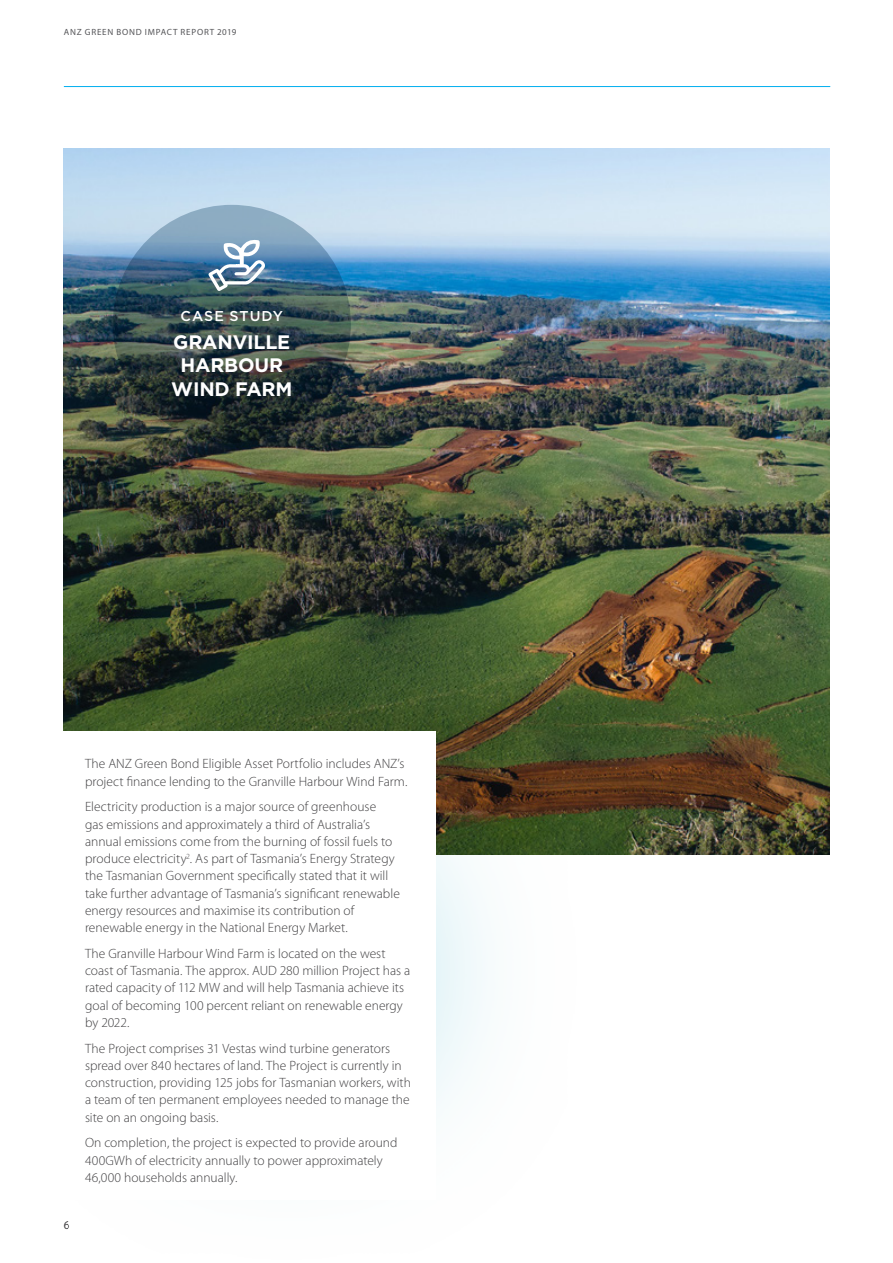
<style>
.page{position:relative;width:893px;height:1263px;background:#fff}
.page>*{position:absolute;margin:0;border:0;box-sizing:border-box;transform-origin:0 0}
.t1{font:700 19.5px/23.4px "Gotham HTF";letter-spacing:-.01em;color:#fff;text-align:center}
.t2{font:500 14.25px "Gotham";letter-spacing:.065em;color:#fff}
.t3{font:300 13.5px/17.2px "Myriad Pro";color:#414042}
.t4{font:12px "Myriad Pro";color:#414042}
.t5{font:9px "Myriad Pro";letter-spacing:.085em;color:#565659}
</style>
<div class="page">
<hr style="left:64px;top:86px;width:766px;height:1px;background:#00afef">
<img style="left:64px;top:149px;width:765px;height:706px">
<img style="left:70px;top:642px;width:511px;height:462px">
<div style="left:0;top:731px;width:436px;height:468px;background:#fff"></div>
<img style="left:113px;top:205px;width:238px;height:238px;border-radius:50%">
<svg style="left:208px;top:239px;width:57px;height:52px"></svg>
<p class="t5" style="left:64px;top:27px;width:174px">ANZ GREEN BOND IMPACT REPORT 2019</p>
<p class="t2" style="left:181px;top:308px;width:104px">CASE STUDY</p>
<h1 class="t1" style="left:171px;top:330px;width:123px">GRANVILLE<br>HARBOUR<br>WIND FARM</h1>
<p class="t4" style="left:64px;top:1218px;width:8px">6</p>
<p class="t3" style="left:85px;top:755px;width:324px">The ANZ Green Bond Eligible Asset Portfolio includes ANZ’s project finance lending to the Granville Harbour Wind Farm.</p>
<p class="t3" style="left:85px;top:798px;width:316px">Electricity production is a major source of greenhouse<br>gas emissions and approximately a third of Australia’s annual emissions come from the burning of fossil fuels to produce electricity<sup>2</sup>. As part of Tasmania’s Energy Strategy the Tasmanian Government specifically stated that it will take further advantage of Tasmania’s significant renewable energy resources and maximise its contribution of renewable energy in the National Energy Market.</p>
<p class="t3" style="left:85px;top:944px;width:327px">The Granville Harbour Wind Farm is located on the west coast of Tasmania. The approx. AUD 280 million Project has a rated capacity of 112 MW and will help Tasmania achieve its goal of becoming 100 percent reliant on renewable energy by 2022.</p>
<p class="t3" style="left:85px;top:1039px;width:327px">The Project comprises 31 Vestas wind turbine generators spread over 840 hectares of land. The Project is currently in construction, providing 125 jobs for Tasmanian workers, with a team of ten permanent employees needed to manage the site on an ongoing basis.</p>
<p class="t3" style="left:85px;top:1134px;width:314px">On completion, the project is expected to provide around<br>400GWh of electricity annually to power approximately<br>46,000 households annually.</p>
</div>
